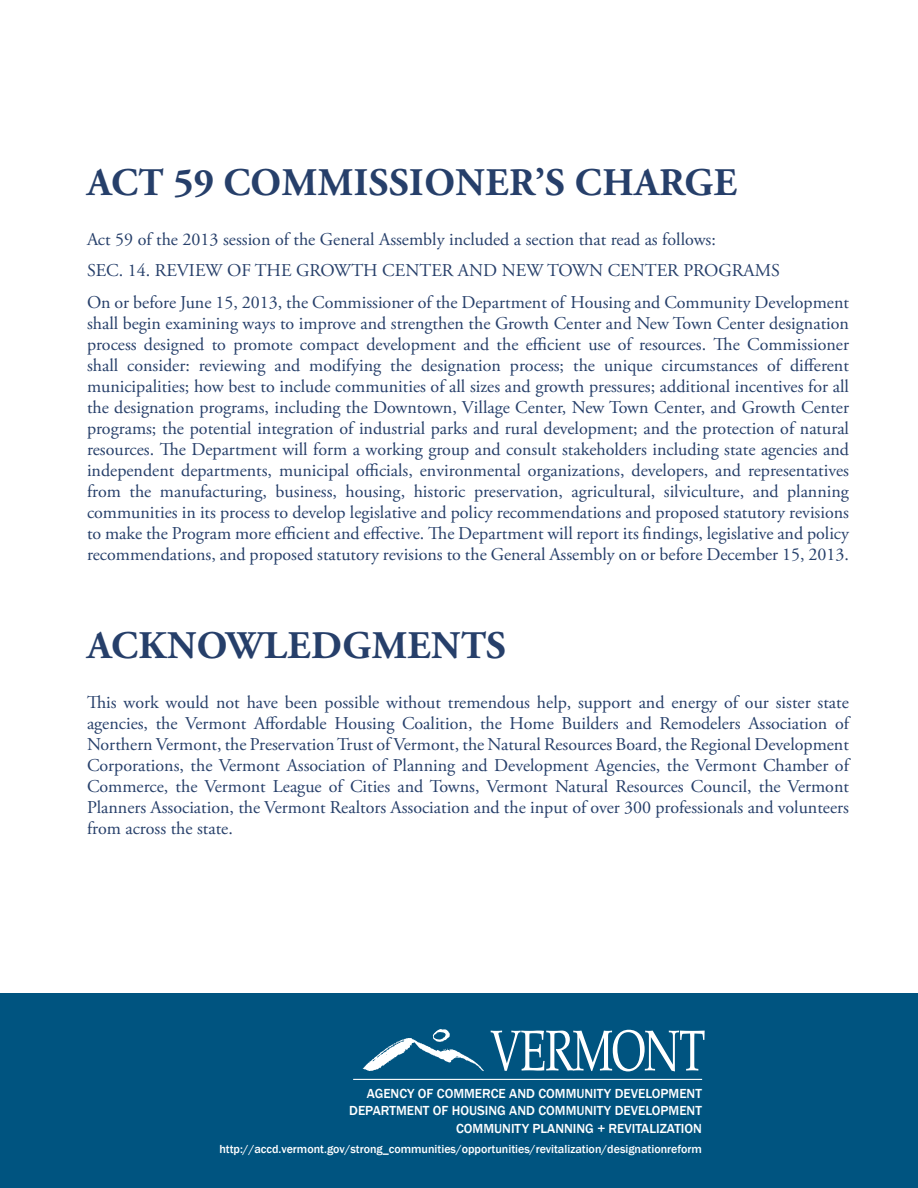
<style>
.page{position:relative;width:918px;height:1188px;background:#fff}
.page>*{position:absolute;margin:0;border:0;box-sizing:border-box;transform-origin:0 0}
.Main_Title_-_Header{font:700 39px "Adobe Garamond Pro";letter-spacing:.015em;color:#263f6a}
.Body_Text_-_White{font:18px/21px "Adobe Garamond Pro";color:#263f6a;text-align:justify}
.Address{font:500 13.5px "Franklin Gothic";color:#fff}
.Address-2{font:500 12px "Franklin Gothic";color:#fff}
</style>
<div class="page">
<div style="left:0;top:992px;width:918px;height:196px;background:#005480"></div>
<svg style="left:363px;top:1029px;width:342px;height:43px"></svg>
<hr style="left:353px;top:1079px;width:349px;height:1px;background:#fff">
<p class="Main_Title_-_Header" style="left:87px;top:160px;width:651px">ACT 59 COMMISSIONER’S CHARGE</p>
<p class="Body_Text_-_White" style="left:87px;top:229px;width:630px">Act 59 of the 2013 session of the General Assembly included a section that read as follows:</p>
<p class="Body_Text_-_White" style="left:87px;top:261px;width:694px">SEC. 14. REVIEW OF THE GROWTH CENTER AND NEW TOWN CENTER PROGRAMS</p>
<p class="Body_Text_-_White" style="left:87px;top:292px;width:764px">On or before June 15, 2013, the Commissioner of the Department of Housing and Community Development shall begin examining ways to improve and strengthen the Growth Center and New Town Center designation process designed to promote compact development and the efficient use of resources. The Commissioner shall consider: reviewing and modifying the designation process; the unique circumstances of different municipalities; how best to include communities of all sizes and growth pressures; additional incentives for all the designation programs, including the Downtown, Village Center, New Town Center, and Growth Center programs; the potential integration of industrial parks and rural development; and the protection of natural resources. The Department will form a working group and consult stakeholders including state agencies and independent departments, municipal officials, environmental organizations, developers, and representatives from the manufacturing, business, housing, historic preservation, agricultural, silviculture, and planning communities in its process to develop legislative and policy recommendations and proposed statutory revisions to make the Program more efficient and effective. The Department will report its findings, legislative and policy recommendations, and proposed statutory revisions to the General Assembly on or before December 15, 2013.</p>
<p class="Main_Title_-_Header" style="left:87px;top:623px;width:420px">ACKNOWLEDGMENTS</p>
<p class="Body_Text_-_White" style="left:87px;top:692px;width:764px">This work would not have been possible without tremendous help, support and energy of our sister state agencies, the Vermont Affordable Housing Coalition, the Home Builders and Remodelers Association of Northern Vermont, the Preservation Trust of Vermont, the Natural Resources Board, the Regional Development Corporations, the Vermont Association of Planning and Development Agencies, the Vermont Chamber of Commerce, the Vermont League of Cities and Towns, Vermont Natural Resources Council, the Vermont Planners Association, the Vermont Realtors Association and the input of over 300 professionals and volunteers from across the state.</p>
<p class="Address" style="left:367px;top:1085px;width:337px">AGENCY OF COMMERCE AND COMMUNITY DEVELOPMENT</p>
<p class="Address" style="left:349px;top:1102px;width:354px">DEPARTMENT OF HOUSING AND COMMUNITY DEVELOPMENT</p>
<p class="Address" style="left:456px;top:1120px;width:247px">COMMUNITY PLANNING + REVITALIZATION</p>
<p class="Address-2" style="left:219px;top:1141px;width:484px">http://accd.vermont.gov/strong_communities/opportunities/revitalization/designationreform</p>
</div>
